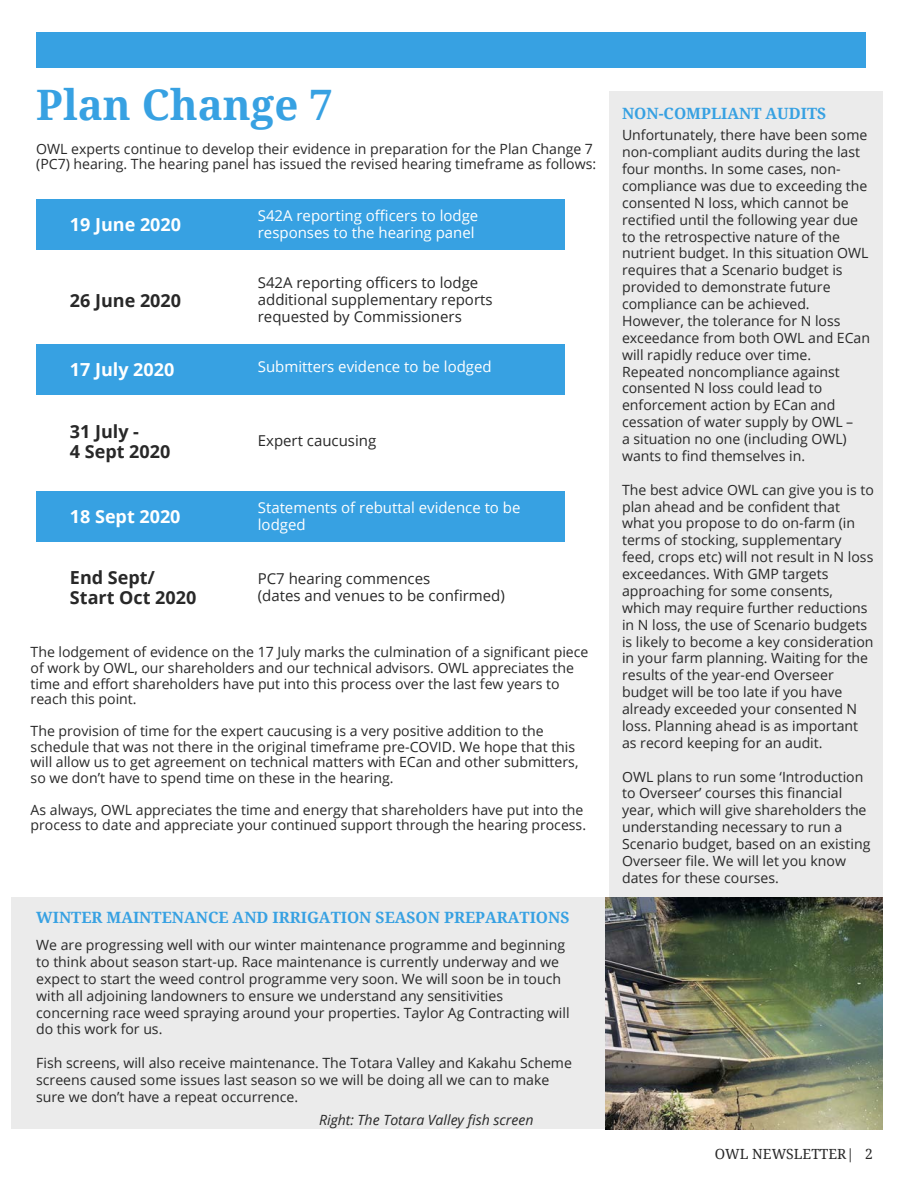
<style>
.page{position:relative;width:918px;height:1188px;background:#fff}
.page>*{position:absolute;margin:0;border:0;box-sizing:border-box;transform-origin:0 0}
.t1{font:700 42px "Droid Serif";color:#37a1e2}
.t2{font:700 18px/20.2px "Open Sans";color:#282828}
.t3{font:700 18px "Open Sans";color:#fff}
.t4{font:700 15.6px "Droid Serif";color:#37a1e2}
.t5{font:15px/16.8px "Open Sans";color:#282828}
.t6{font:15px/16.8px "Open Sans";color:#fff}
.t7{font:14.1px/16.8px "Open Sans";color:#282828}
.t8{font:italic 14.1px "Open Sans";color:#282828}
.t9{font:13.95px "Droid Serif";color:#282828}
</style>
<div class="page">
<div style="left:36px;top:32px;width:830px;height:36px;background:#37a1e2"></div>
<div style="left:11px;top:898px;width:598px;height:231px;background:#ebebeb"></div>
<div style="left:609px;top:92px;width:274px;height:806px;background:#ebebeb"></div>
<img style="left:605px;top:898px;width:277px;height:231px">
<div style="left:36px;top:200px;width:529px;height:50px;background:#37a1e2"></div>
<div style="left:36px;top:344px;width:529px;height:50px;background:#37a1e2"></div>
<div style="left:36px;top:491px;width:529px;height:51px;background:#37a1e2"></div>
<h1 class="t1" style="left:36px;top:81px;width:298px">Plan Change 7</h1>
<p class="t7" style="left:36px;top:140px;width:562px;line-height:15.8px">OWL experts continue to develop their evidence in preparation for the Plan Change 7 (PC7) hearing. The hearing panel has issued the revised hearing timeframe as follows:</p>
<p class="t3" style="left:70px;top:212px;width:113px">19 June 2020</p>
<p class="t6" style="left:258px;top:207px;width:222px">S42A reporting officers to lodge responses to the hearing panel</p>
<p class="t2" style="left:70px;top:289px;width:113px">26 June 2020</p>
<p class="t5" style="left:258px;top:274px;width:236px">S42A reporting officers to lodge additional supplementary reports requested by Commissioners</p>
<p class="t3" style="left:70px;top:357px;width:106px">17 July 2020</p>
<p class="t6" style="left:258px;top:358px;width:235px">Submitters evidence to be lodged</p>
<p class="t2" style="left:70px;top:421px;width:102px">31 July -<br>4 Sept 2020</p>
<p class="t5" style="left:258px;top:432px;width:120px">Expert caucusing</p>
<p class="t3" style="left:70px;top:504px;width:112px">18 Sept 2020</p>
<p class="t6" style="left:258px;top:499px;width:264px">Statements of rebuttal evidence to be lodged</p>
<p class="t2" style="left:70px;top:567px;width:128px">End Sept/<br>Start Oct 2020</p>
<p class="t5" style="left:258px;top:570px;width:249px">PC7 hearing commences<br>(dates and venues to be confirmed)</p>
<p class="t7" style="left:31px;top:644px;width:559px;line-height:15.8px">The lodgement of evidence on the 17 July marks the culmination of a significant piece of work by OWL, our shareholders and our technical advisors. OWL appreciates the time and effort shareholders have put into this process over the last few years to reach this point.</p>
<p class="t7" style="left:31px;top:723px;width:549px;line-height:15.8px">The provision of time for the expert caucusing is a very positive addition to the schedule that was not there in the original timeframe pre-COVID. We hope that this will allow us to get agreement on technical matters with ECan and other submitters, so we don’t have to spend time on these in the hearing.</p>
<p class="t7" style="left:31px;top:801px;width:557px;line-height:15.8px">As always, OWL appreciates the time and energy that shareholders have put into the process to date and appreciate your continued support through the hearing process.</p>
<p class="t4" style="left:36px;top:909px;width:535px">WINTER MAINTENANCE AND IRRIGATION SEASON PREPARATIONS</p>
<p class="t7" style="left:36px;top:936px;width:535px">We are progressing well with our winter maintenance programme and beginning to think about season start-up. Race maintenance is currently underway and we expect to start the weed control programme very soon. We will soon be in touch with all adjoining landowners to ensure we understand any sensitivities concerning race weed spraying around your properties. Taylor Ag Contracting will do this work for us.</p>
<p class="t7" style="left:36px;top:1054px;width:537px">Fish screens, will also receive maintenance. The Totara Valley and Kakahu Scheme screens caused some issues last season so we will be doing all we can to make sure we don’t have a repeat occurrence.</p>
<p class="t8" style="left:319px;top:1110px;width:216px">Right: The Totara Valley fish screen</p>
<p class="t4" style="left:622px;top:105px;width:206px">NON-COMPLIANT AUDITS</p>
<p class="t7" style="left:622px;top:126px;width:250px">Unfortunately, there have been some non-compliant audits during the last four months. In some cases, non&shy;compliance was due to exceeding the consented N loss, which cannot be rectified until the following year due to the retrospective nature of the nutrient budget. In this situation OWL requires that a Scenario budget is provided to demonstrate future compliance can be achieved.<br>However, the tolerance for N loss exceedance from both OWL and ECan will rapidly reduce over time.<br>Repeated noncompliance against consented N loss could lead to enforcement action by ECan and cessation of water supply by OWL –<br>a situation no one (including OWL) wants to find themselves in.</p>
<p class="t7" style="left:622px;top:481px;width:253px">The best advice OWL can give you is to plan ahead and be confident that what you propose to do on-farm (in terms of stocking, supplementary feed, crops etc) will not result in N loss exceedances. With GMP targets approaching for some consents, which may require further reductions in N loss, the use of Scenario budgets is likely to become a key consideration in your farm planning. Waiting for the results of the year-end Overseer budget will be too late if you have already exceeded your consented N loss. Planning ahead is as important as record keeping for an audit.</p>
<p class="t7" style="left:622px;top:768px;width:250px">OWL plans to run some ‘Introduction to Overseer’ courses this financial year, which will give shareholders the understanding necessary to run a Scenario budget, based on an existing Overseer file. We will let you know dates for these courses.</p>
<p class="t9" style="left:715px;top:1147px;width:159px">OWL NEWSLETTER| 2</p>
</div>
